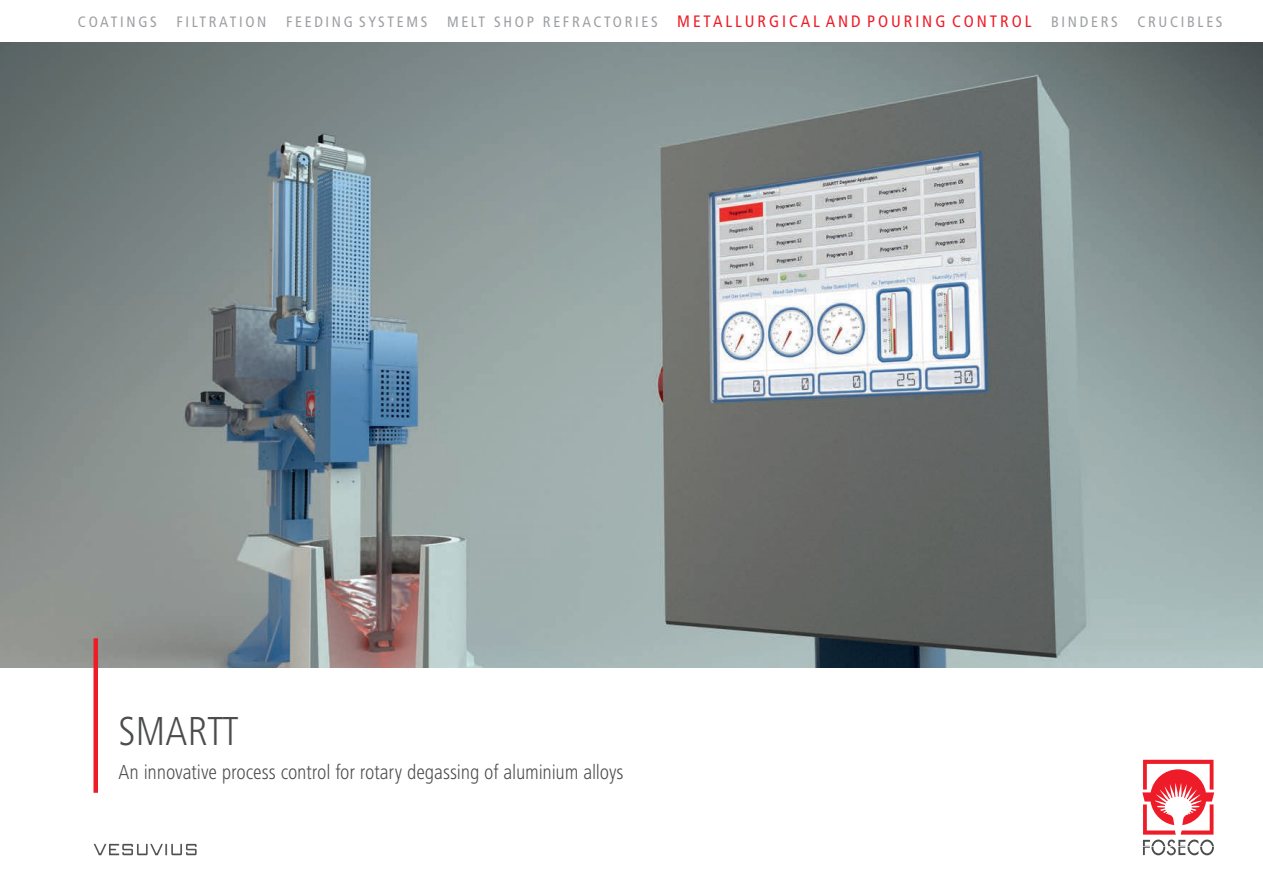
<style>
.page{position:relative;width:1263px;height:893px;background:#fff}
.page>*{position:absolute;margin:0;border:0;box-sizing:border-box;transform-origin:0 0}
.head_titel{font:300 condensed 42px "Frutiger Next LT";color:#4b4c4d}
.subhead_titel{font:300 condensed 21px "Frutiger Next LT";letter-spacing:-.01em;color:#4b4c4d}
.Liste_Titel_oben{font:condensed 16.5px "Frutiger LT";letter-spacing:.18em;color:#ee1c27}
.Liste_Titel_oben-2{font:condensed 15px "Frutiger LT";letter-spacing:.18em;color:#9d9fa2}
.s1{font-size:15px;color:#9d9fa2}
</style>
<div class="page">
<svg style="left:1143px;top:759px;width:72px;height:97px"></svg>
<svg style="left:1142px;top:760px;width:72px;height:95px"></svg>
<img style="left:0;top:43px;width:1263px;height:625px">
<img style="left:93px;top:843px;width:104px;height:13px">
<hr style="left:94px;top:638px;width:4px;height:155px;background:#ee1c27">
<p class="Liste_Titel_oben-2" style="left:78px;top:14px;width:80px">COATINGS</p>
<p class="Liste_Titel_oben-2" style="left:176px;top:14px;width:92px">FILTRATION</p>
<p class="Liste_Titel_oben-2" style="left:286px;top:14px;width:143px">FEEDING SYSTEMS</p>
<p class="Liste_Titel_oben" style="left:447px;top:12px;width:672px"><span class="s1">MELT SHOP REFRACTORIES</span> METALLURGICAL AND POURING CONTROL <span class="s1">BINDERS</span></p>
<p class="Liste_Titel_oben-2" style="left:1137px;top:14px;width:87px">CRUCIBLES</p>
<p class="head_titel" style="left:118px;top:708px;width:122px">SMARTT</p>
<p class="subhead_titel" style="left:118px;top:761px;width:507px">An innovative process control for rotary degassing of aluminium alloys</p>
</div>
